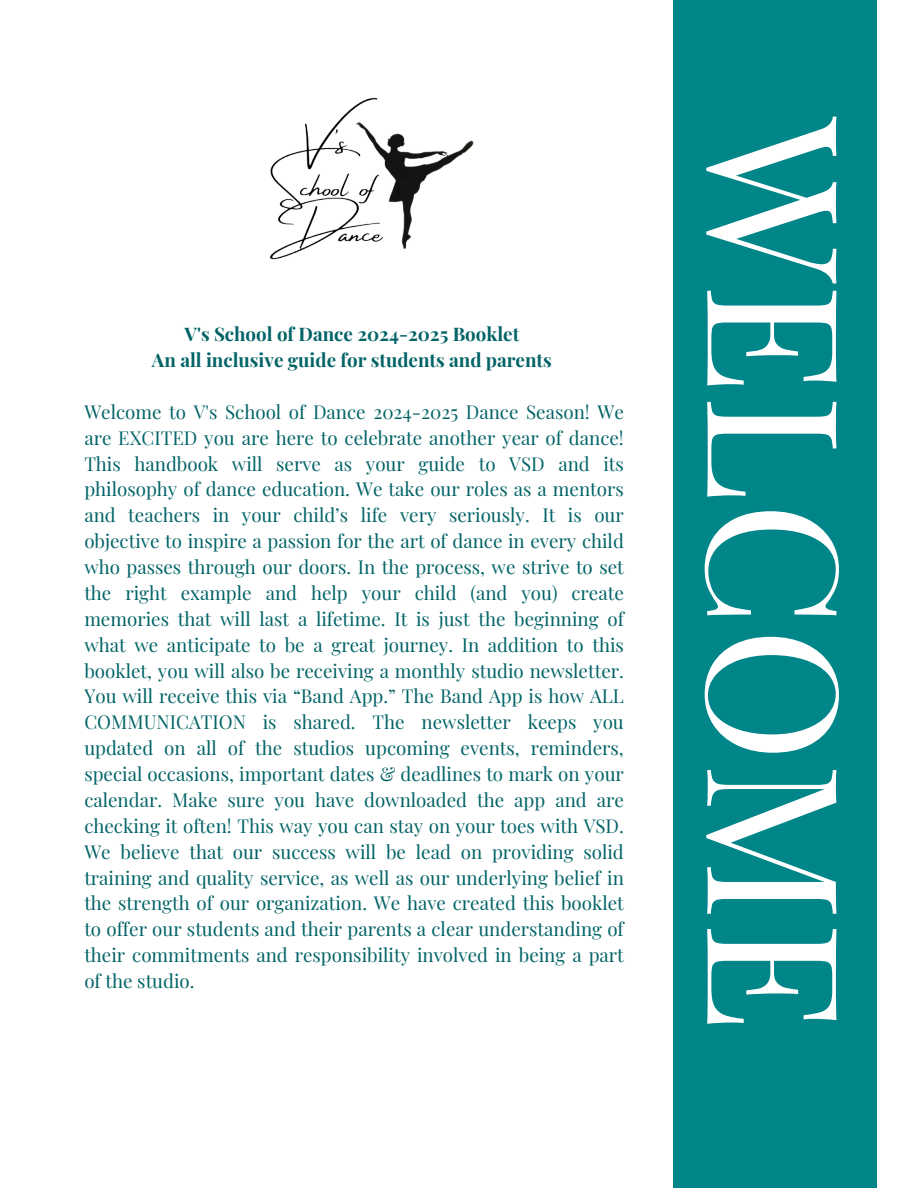
<style>
.page{position:relative;width:918px;height:1188px;background:#fff}
.page>*{position:absolute;margin:0;border:0;box-sizing:border-box;transform-origin:0 0}
.t1{font:182.55px "Playfair Display";color:#fff}
.t2{font:18.75px/25.8px "Playfair Display";color:#026366;text-align:justify}
.t3{font:700 18.75px/25.8px "Playfair Display";color:#026366;text-align:center}
</style>
<div class="page">
<div style="left:673px;top:0;width:204px;height:1188px;background:#008589"></div>
<img style="left:269px;top:97px;width:205px;height:163px">
<p class="t3" style="left:152px;top:320px;width:401px">V's School of Dance 2024-2025 Booklet<br>An all inclusive guide for students and parents</p>
<h2 class="t2" style="left:84px;top:398px;width:541px">Welcome to V's School of Dance 2024-2025 Dance Season! We are EXCITED you are here to celebrate another year of dance!<br>This handbook will serve as your guide to VSD and its philosophy of dance education. We take our roles as a mentors and teachers in your child’s life very seriously. It is our objective to inspire a passion for the art of dance in every child who passes through our doors. In the process, we strive to set the right example and help your child (and you) create memories that will last a lifetime. It is just the beginning of what we anticipate to be a great journey. In addition to this booklet, you will also be receiving a monthly studio newsletter.<br>You will receive this via “Band App.” The Band App is how ALL COMMUNICATION is shared. The newsletter keeps you updated on all of the studios upcoming events, reminders, special occasions, important dates &amp; deadlines to mark on your calendar. Make sure you have downloaded the app and are checking it often! This way you can stay on your toes with VSD.<br>We believe that our success will be lead on providing solid training and quality service, as well as our underlying belief in the strength of our organization. We have created this booklet to offer our students and their parents a clear understanding of their commitments and responsibility involved in being a part of the studio.</h2>
<p class="t1" style="left:905px;top:118px;width:916px;rotate:90deg">WELCOME</p>
</div>
